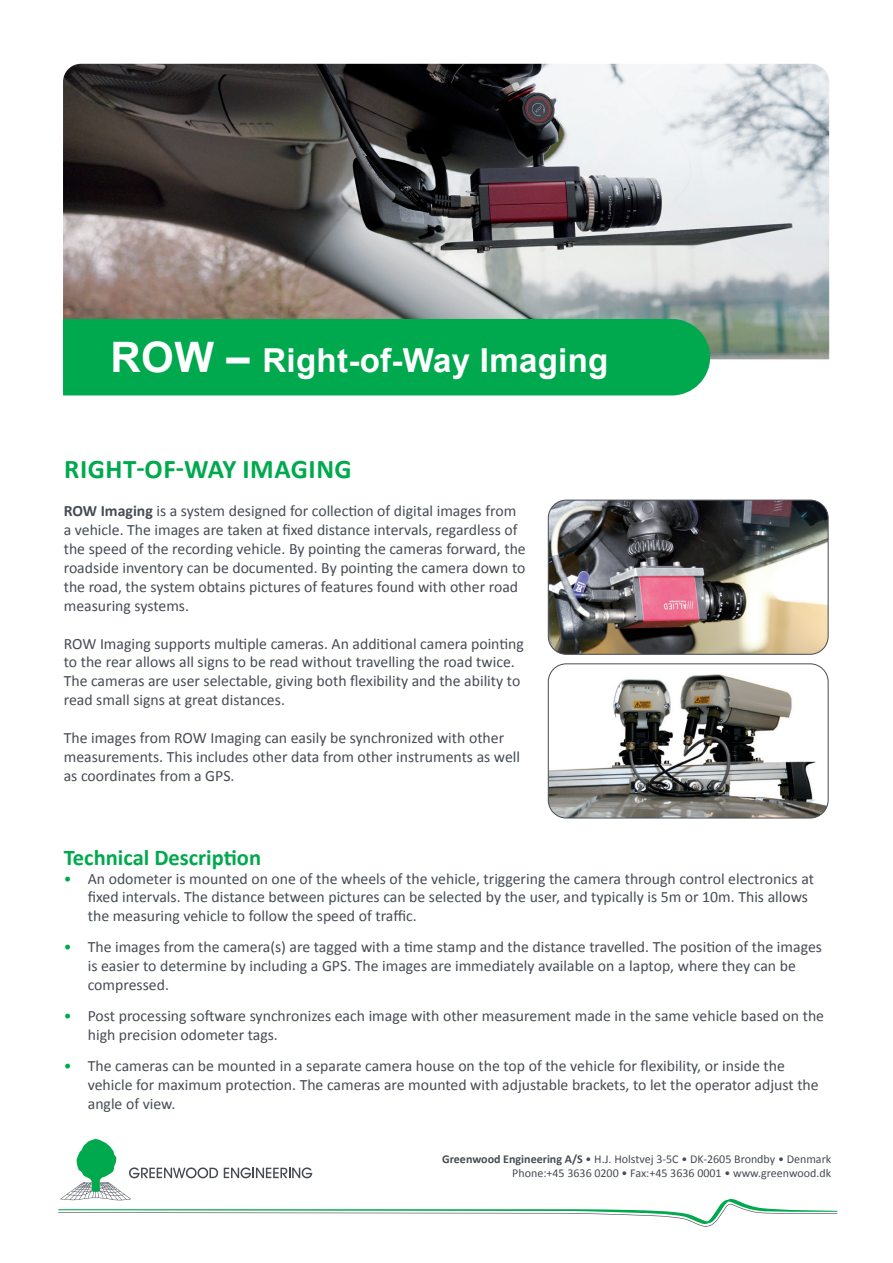
<style>
.page{position:relative;width:893px;height:1263px;background:#fff}
.page>*{position:absolute;margin:0;border:0;box-sizing:border-box;transform-origin:0 0}
.t1{font:700 33px "Arial";letter-spacing:.01em;color:#fff}
.t2{font:700 27px "Calibri";letter-spacing:.02em;color:#00a94d}
.t3{font:700 22.5px "Calibri";color:#00a94d}
.t4{font:15.75px/18.9px "Calibri";color:#464b54}
.t5{font:12px/14.4px "Calibri";color:#464b54;text-align:right}
.s1{font-size:42px}
.s2{font-weight:700}
.s3{color:#00a94d}
</style>
<div class="page">
<img style="left:63px;top:64px;width:766px;height:295px">
<svg style="left:58px;top:1139px;width:779px;height:88px"></svg>
<div style="left:63px;top:319px;width:647px;height:76px;background:#00a94d"></div>
<img style="left:548px;top:500px;width:280px;height:154px">
<div style="left:548px;top:500px;width:280px;height:154px;border:1px solid #464b54;border-radius:18px"></div>
<img style="left:548px;top:671px;width:280px;height:147px">
<div style="left:548px;top:664px;width:280px;height:154px;border:1px solid #464b54;border-radius:18px"></div>
<h1 class="t1" style="left:111px;top:338px;width:499px"><span class="s1">ROW –</span> Right-of-Way Imaging</h1>
<h2 class="t2" style="left:64px;top:450px;width:289px">RIGHT-OF-WAY IMAGING</h2>
<p class="t4" style="left:64px;top:501px;width:463px"><span class="s2">ROW Imaging</span> is a system designed for collection of digital images from a vehicle. The images are taken at fixed distance intervals, regardless of the speed of the recording vehicle. By pointing the cameras forward, the roadside inventory can be documented. By pointing the camera down to the road, the system obtains pictures of features found with other road measuring systems.</p>
<p class="t4" style="left:64px;top:633px;width:462px">ROW Imaging supports multiple cameras. An additional camera pointing to the rear allows all signs to be read without travelling the road twice.<br>The cameras are user selectable, giving both flexibility and the ability to read small signs at great distances.</p>
<p class="t4" style="left:64px;top:728px;width:458px">The images from ROW Imaging can easily be synchronized with other measurements. This includes other data from other instruments as well as coordinates from a GPS.</p>
<h3 class="t3" style="left:64px;top:841px;width:199px">Technical Description</h3>
<p class="t4" style="left:88px;top:868px;width:728px;text-indent:-24px"><span class="s3">•</span> An odometer is mounted on one of the wheels of the vehicle, triggering the camera through control electronics at fixed intervals. The distance between pictures can be selected by the user, and typically is 5m or 10m. This allows the measuring vehicle to follow the speed of traffic.</p>
<p class="t4" style="left:88px;top:937px;width:736px;text-indent:-24px"><span class="s3">•</span> The images from the camera(s) are tagged with a time stamp and the distance travelled. The position of the images is easier to determine by including a GPS. The images are immediately available on a laptop, where they can be compressed.</p>
<p class="t4" style="left:88px;top:1005px;width:738px;text-indent:-24px"><span class="s3">•</span> Post processing software synchronizes each image with other measurement made in the same vehicle based on the high precision odometer tags.</p>
<p class="t4" style="left:88px;top:1055px;width:732px;text-indent:-24px"><span class="s3">•</span> The cameras can be mounted in a separate camera house on the top of the vehicle for flexibility, or inside the vehicle for maximum protection. The cameras are mounted with adjustable brackets, to let the operator adjust the angle of view.</p>
<p class="t5" style="left:442px;top:1151px;width:391px"><span class="s2">Greenwood Engineering A/S</span> • H.J. Holstvej 3-5C • DK-2605 Brondby • Denmark<br>Phone:+45 3636 0200 • Fax:+45 3636 0001 • www.greenwood.dk</p>
</div>
